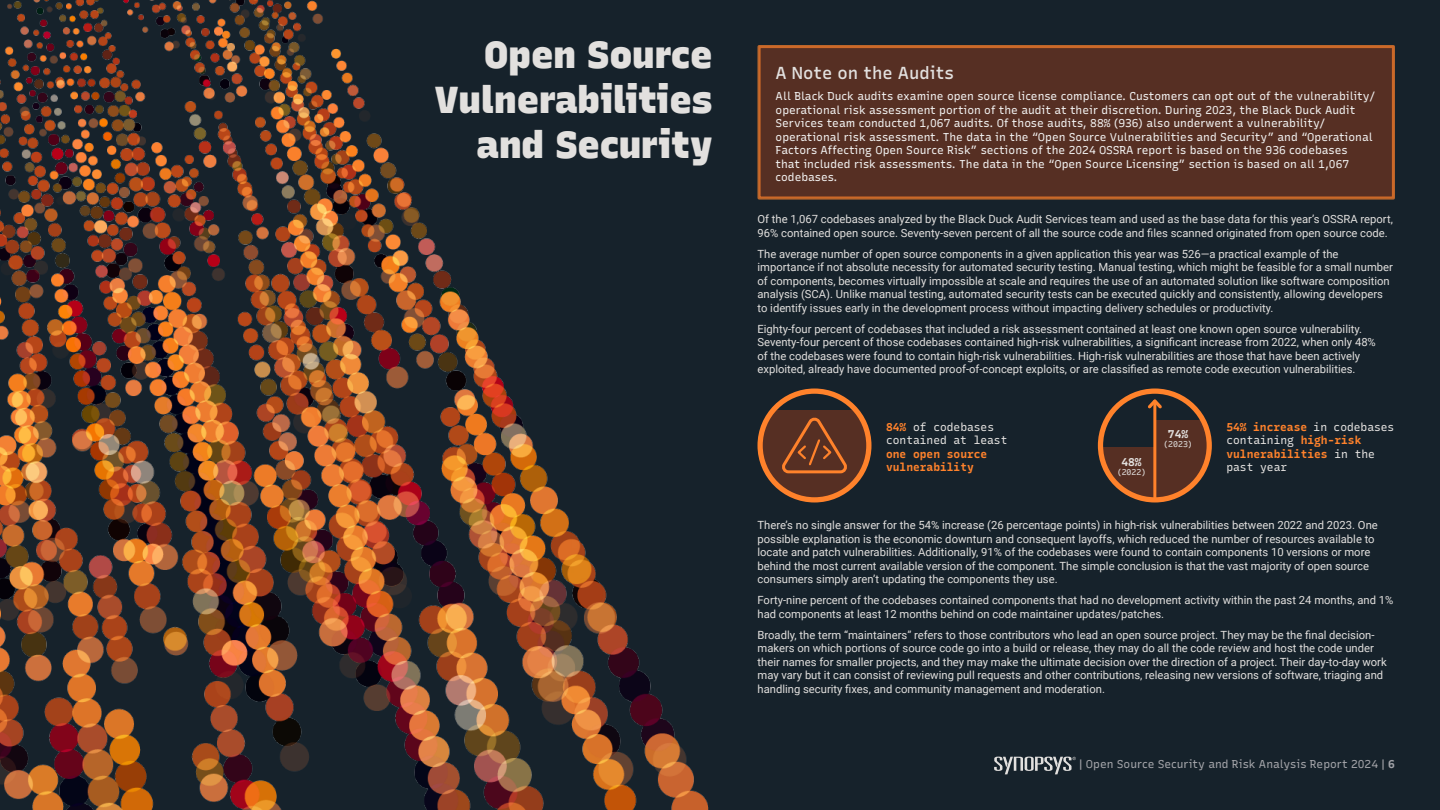
<style>
.page{position:relative;width:1440px;height:810px;background:#16222b}
.page>*{position:absolute;margin:0;border:0;box-sizing:border-box;transform-origin:0 0}
.t1{font:300 37.5px/45px "Recursive Sans Linear";color:#e2e0de;text-align:right}
.t2{font:300 17.25px "Recursive Sans Linear";color:#e2e0de}
.t3{font:11.25px/13.5px "Roboto";color:#e2e0de}
.t4{font:300 11.25px/13.5px "Recursive Sans Linear";color:#f0efee}
.t5{font:300 11.25px/13.5px "Recursive Sans Linear";color:#ff822b}
.t6{font:300 11.25px "Recursive Sans Linear";color:#a2a3a8}
.t7{font:300 11.25px/13.5px "Recursive Sans Linear";color:#e2e0de}
.t8{font:300 8.25px "Recursive Sans Linear";color:#e2e0de}
.s1{color:#ff822b}
.s2{color:#e2e0de}
</style>
<div class="page">
<svg style="left:994px;top:757px;width:82px;height:17px"></svg>
<div style="left:759px;top:47px;width:634px;height:151px;background:#562f23"></div>
<div style="left:758px;top:45px;width:637px;height:155px;border:3px solid #ff822b"></div>
<img style="left:0;top:0;width:709px;height:810px">
<svg style="left:1156px;top:420px;width:53px;height:78px;background:#5d3424"></svg>
<svg style="left:1100px;top:448px;width:53px;height:50px;fill:#562f23"></svg>
<div style="left:1098px;top:388px;width:114px;height:114px;border:5px solid #ff822b;border-radius:50%"></div>
<hr style="left:1153px;top:401px;width:3px;height:97px;background:#ff822b">
<svg style="left:1148px;top:399px;width:14px;height:12px"></svg>
<svg style="left:761px;top:410px;width:108px;height:88px;fill:#562f23"></svg>
<div style="left:757px;top:388px;width:114px;height:114px;border:5px solid #ff822b;border-radius:50%"></div>
<svg style="left:778px;top:414px;width:69px;height:61px;background:#713c24"></svg>
<h1 class="t1" style="left:435px;top:30px;width:279px">Open Source<br>Vulnerabilities and Security</h1>
<h2 class="t2" style="left:776px;top:60px;width:180px">A Note on the Audits</h2>
<p class="t4" style="left:776px;top:89px;width:601px">All Black Duck audits examine open source license compliance. Customers can opt out of the vulnerability/ operational risk assessment portion of the audit at their discretion. During 2023, the Black Duck Audit Services team conducted 1,067 audits. Of those audits, 88% (936) also underwent a vulnerability/ operational risk assessment. The data in the “Open Source Vulnerabilities and Security” and “Operational Factors Affecting Open Source Risk” sections of the 2024 OSSRA report is based on the 936 codebases<br>that included risk assessments. The data in the “Open Source Licensing” section is based on all 1,067 codebases.</p>
<p class="t3" style="left:758px;top:212px;width:637px">Of the 1,067 codebases analyzed by the Black Duck Audit Services team and used as the base data for this year’s OSSRA report,<br>96% contained open source. Seventy-seven percent of all the source code and files scanned originated from open source code.</p>
<p class="t3" style="left:758px;top:246px;width:637px">The average number of open source components in a given application this year was 526—a practical example of the importance if not absolute necessity for automated security testing. Manual testing, which might be feasible for a small number of components, becomes virtually impossible at scale and requires the use of an automated solution like software composition analysis (SCA). Unlike manual testing, automated security tests can be executed quickly and consistently, allowing developers to identify issues early in the development process without impacting delivery schedules or productivity.</p>
<p class="t3" style="left:758px;top:321px;width:620px">Eighty-four percent of codebases that included a risk assessment contained at least one known open source vulnerability.<br>Seventy-four percent of those codebases contained high-risk vulnerabilities, a significant increase from 2022, when only 48% of the codebases were found to contain high-risk vulnerabilities. High-risk vulnerabilities are those that have been actively exploited, already have documented proof-of-concept exploits, or are classified as remote code execution vulnerabilities.</p>
<p class="t7" style="left:886px;top:419px;width:123px"><span class="s1">84%</span> of codebases contained at least</p>
<p class="t5" style="left:886px;top:446px;width:103px">one open source vulnerability</p>
<p class="t7" style="left:1121px;top:455px;width:22px">48%</p>
<p class="t8" style="left:1117px;top:466px;width:31px">(2022)</p>
<p class="t7" style="left:1168px;top:427px;width:22px">74%</p>
<p class="t8" style="left:1163px;top:438px;width:31px">(2023)</p>
<p class="t5" style="left:1226px;top:419px;width:169px">54% increase <span class="s2">in codebases containing</span> high-risk vulnerabilities <span class="s2">in the past year</span></p>
<p class="t3" style="left:758px;top:518px;width:622px">There’s no single answer for the 54% increase (26 percentage points) in high-risk vulnerabilities between 2022 and 2023. One possible explanation is the economic downturn and consequent layoffs, which reduced the number of resources available to locate and patch vulnerabilities. Additionally, 91% of the codebases were found to contain components 10 versions or more behind the most current available version of the component. The simple conclusion is that the vast majority of open source consumers simply aren’t updating the components they use.</p>
<p class="t3" style="left:758px;top:593px;width:638px">Forty-nine percent of the codebases contained components that had no development activity within the past 24 months, and 1% had components at least 12 months behind on code maintainer updates/patches.</p>
<p class="t3" style="left:758px;top:627px;width:631px">Broadly, the term “maintainers” refers to those contributors who lead an open source project. They may be the final decision&shy;makers on which portions of source code go into a build or release, they may do all the code review and host the code under their names for smaller projects, and they may make the ultimate decision over the direction of a project. Their day-to-day work may vary but it can consist of reviewing pull requests and other contributions, releasing new versions of software, triaging and handling security fixes, and community management and moderation.</p>
<p class="t6" style="left:1079px;top:755px;width:317px">| Open Source Security and Risk Analysis Report 2024 | 6</p>
</div>
